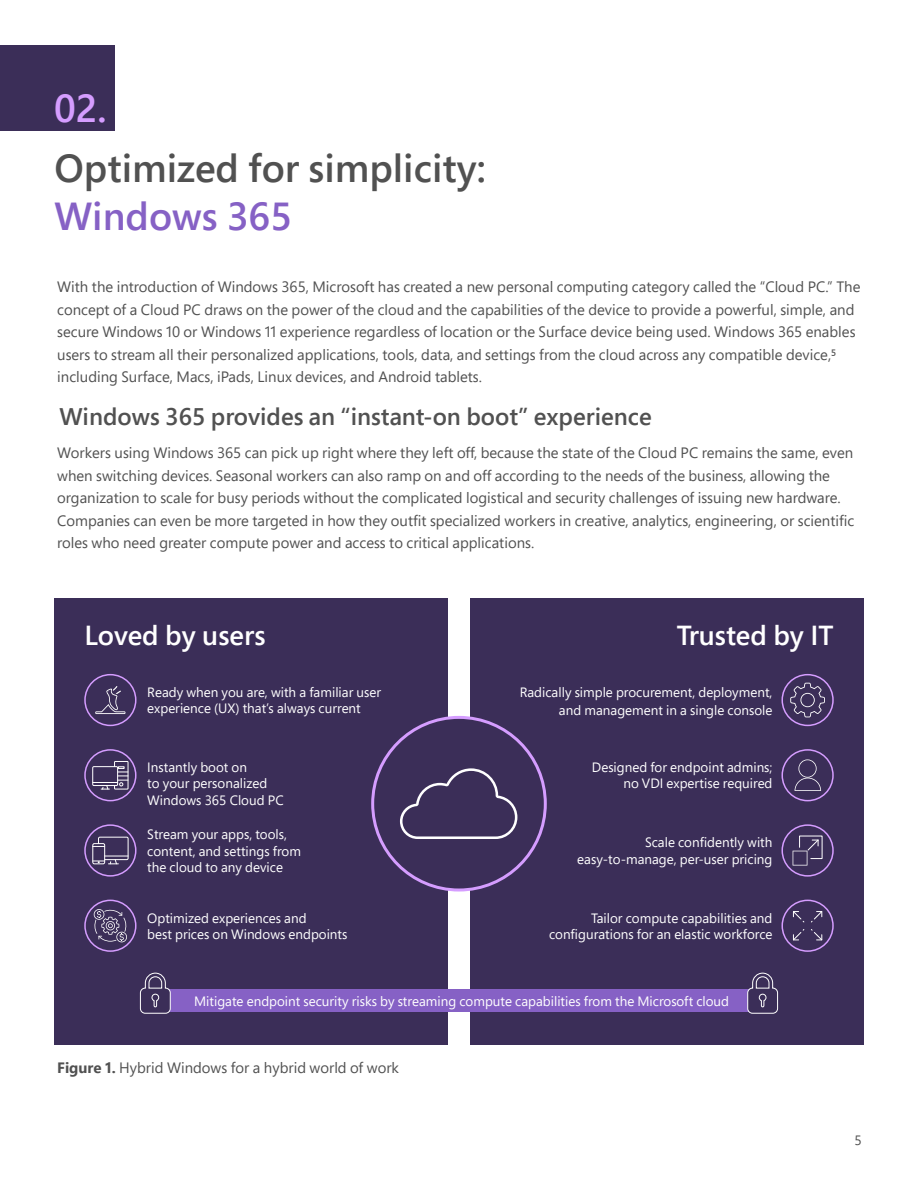
<style>
.page{position:relative;width:918px;height:1188px;background:#fff}
.page>*{position:absolute;margin:0;border:0;box-sizing:border-box;transform-origin:0 0}
.t1{font:600 39px "Segoe Pro";color:#515151}
.t2{font:600 39px "Segoe Pro";color:#8661c5}
.t3{font:600 39px "Segoe Pro";color:#d59dff}
.t4{font:600 27.45px "Segoe Pro";color:#fff}
.t5{font:600 24px "Segoe Pro";color:#515151}
.t6{font:15px/22.5px "Segoe Pro";color:#515151}
.t7{font:13.5px/16.2px "Segoe Pro";color:#fff}
.t8{font:13.5px "Segoe Pro";color:#515151}
.s1{font-weight:700}
</style>
<div class="page">
<div style="left:0;top:45px;width:115px;height:86px;background:#3b2e58"></div>
<div style="left:54px;top:598px;width:394px;height:446px;background:#3b2e58"></div>
<div style="left:84px;top:900px;width:53px;height:52px;border:2px solid #d59dff;border-radius:50%"></div>
<div style="left:470px;top:598px;width:394px;height:446px;background:#3b2e58"></div>
<div style="left:165px;top:989px;width:588px;height:23px;background:#8661c5"></div>
<svg style="left:747px;top:972px;width:31px;height:42px"></svg>
<svg style="left:140px;top:972px;width:31px;height:42px"></svg>
<svg style="left:782px;top:675px;width:51px;height:50px"></svg>
<div style="left:781px;top:674px;width:53px;height:52px;border:2px solid #d59dff;border-radius:50%"></div>
<svg style="left:790px;top:683px;width:35px;height:34px"></svg>
<div style="left:373px;top:717px;width:172px;height:173px;background:#3b2e58;border-radius:50%"></div>
<svg style="left:400px;top:768px;width:117px;height:71px"></svg>
<div style="left:84px;top:674px;width:53px;height:52px;border:2px solid #d59dff;border-radius:50%"></div>
<div style="left:781px;top:900px;width:53px;height:52px;border:2px solid #d59dff;border-radius:50%"></div>
<div style="left:84px;top:749px;width:53px;height:52px;border:2px solid #d59dff;border-radius:50%"></div>
<div style="left:781px;top:749px;width:53px;height:52px;border:2px solid #d59dff;border-radius:50%"></div>
<div style="left:781px;top:824px;width:53px;height:53px;border:2px solid #d59dff;border-radius:50%"></div>
<svg style="left:85px;top:825px;width:51px;height:51px"></svg>
<div style="left:84px;top:824px;width:53px;height:53px;border:2px solid #d59dff;border-radius:50%"></div>
<svg style="left:94px;top:909px;width:33px;height:33px"></svg>
<svg style="left:793px;top:911px;width:29px;height:29px"></svg>
<svg style="left:95px;top:686px;width:30px;height:28px"></svg>
<div style="left:92px;top:766px;width:26px;height:20px;border:1px solid #fff"></div>
<div style="left:114px;top:761px;width:14px;height:28px;border:1px solid #fff"></div>
<svg style="left:93px;top:766px;width:35px;height:24px"></svg>
<div style="left:92px;top:843px;width:13px;height:21px;border:1px solid #fff;border-radius:2px"></div>
<svg style="left:93px;top:837px;width:36px;height:27px"></svg>
<svg style="left:793px;top:835px;width:30px;height:31px"></svg>
<svg style="left:795px;top:759px;width:26px;height:32px"></svg>
<h1 class="t3" style="left:54px;top:81px;width:54px">02.</h1>
<h1 class="t1" style="left:55px;top:141px;width:433px">Optimized for simplicity:</h1>
<h1 class="t2" style="left:55px;top:189px;width:239px">Windows 365</h1>
<p class="t6" style="left:57px;top:275px;width:805px">With the introduction of Windows 365, Microsoft has created a new personal computing category called the “Cloud PC.” The concept of a Cloud PC draws on the power of the cloud and the capabilities of the device to provide a powerful, simple, and secure Windows 10 or Windows 11 experience regardless of location or the Surface device being used. Windows 365 enables users to stream all their personalized applications, tools, data, and settings from the cloud across any compatible device,⁵ including Surface, Macs, iPads, Linux devices, and Android tablets.</p>
<h3 class="t5" style="left:59px;top:400px;width:594px">Windows 365 provides an “instant-on boot” experience</h3>
<p class="t6" style="left:57px;top:441px;width:799px">Workers using Windows 365 can pick up right where they left off, because the state of the Cloud PC remains the same, even when switching devices. Seasonal workers can also ramp on and off according to the needs of the business, allowing the organization to scale for busy periods without the complicated logistical and security challenges of issuing new hardware.<br>Companies can even be more targeted in how they outfit specialized workers in creative, analytics, engineering, or scientific roles who need greater compute power and access to critical applications.</p>
<h2 class="t4" style="left:84px;top:616px;width:183px">Loved by users</h2>
<h2 class="t4" style="left:677px;top:616px;width:158px">Trusted by IT</h2>
<p class="t7" style="left:147px;top:684px;width:235px">Ready when you are, with a familiar user experience (UX) that’s always current</p>
<p class="t7" style="left:520px;top:683px;width:254px;line-height:18px;text-align:right">Radically simple procurement, deployment, and management in a single console</p>
<p class="t7" style="left:147px;top:759px;width:138px">Instantly boot on<br>to your personalized<br>Windows 365 Cloud PC</p>
<p class="t7" style="left:592px;top:759px;width:182px;text-align:right">Designed for endpoint admins; no VDI expertise required</p>
<p class="t7" style="left:147px;top:826px;width:155px">Stream your apps, tools, content, and settings from the cloud to any device</p>
<p class="t7" style="left:147px;top:909px;width:202px">Optimized experiences and<br>best prices on Windows endpoints</p>
<p class="t7" style="left:577px;top:834px;width:197px;text-align:right">Scale confidently with easy-to-manage, per-user pricing</p>
<p class="t7" style="left:549px;top:909px;width:225px;text-align:right">Tailor compute capabilities and configurations for an elastic workforce</p>
<p class="t7" style="left:194px;top:993px;width:537px">Mitigate endpoint security risks by streaming compute capabilities from the Microsoft cloud</p>
<p class="t6" style="left:57px;top:1056px;width:343px"><span class="s1">Figure 1.</span> Hybrid Windows for a hybrid world of work</p>
<p class="t8" style="left:855px;top:1131px;width:9px">5</p>
</div>
